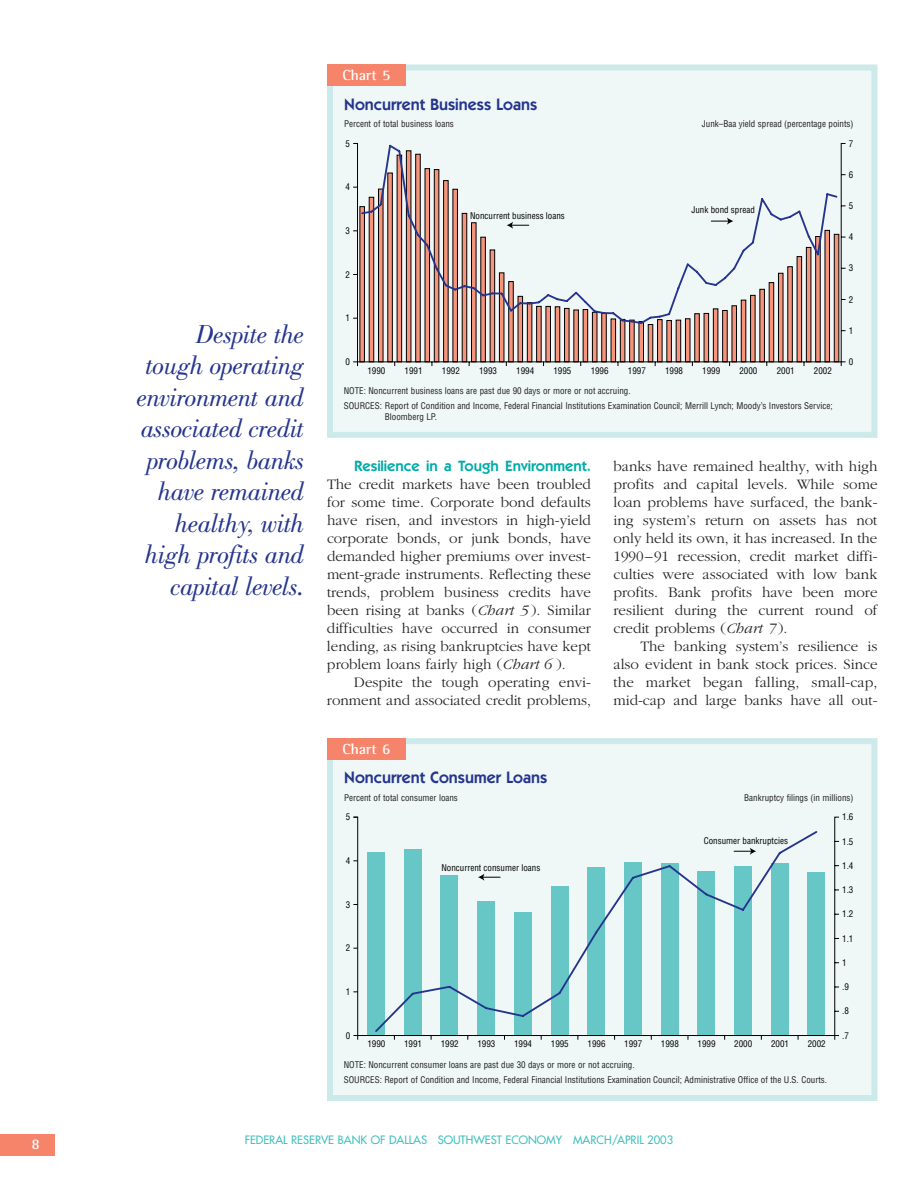
<style>
.page{position:relative;width:918px;height:1188px;background:#fff}
.page>*{position:absolute;margin:0;border:0;box-sizing:border-box;transform-origin:0 0}
.t1{font:italic 27px/31.5px "Bodoni";letter-spacing:-.02em;color:#25358e;text-align:right}
.t2{font:600 16.5px "Itc Kabel";color:#25358e}
.t3{font:300 15px/18px "Garamond";color:#231f20;text-align:justify}
.t4{font:600 15px "Itc Kabel";color:#00aca8}
.t5{font:700 15px "Rotis Semi Serif";color:#fff}
.t6{font:11.25px "Futura";color:#40c0be}
.t7{font:condensed 9px/15px "Helvetica";color:#231f20}
.t8{font:condensed 9px "Helvetica";color:#000}
.s1{font-style:italic}
</style>
<div class="page">
<div style="left:1px;top:1134px;width:54px;height:21px;background:#f5846b"></div>
<div style="left:330px;top:68px;width:544px;height:367px;background:#f0f8f7"></div>
<div style="left:327px;top:64px;width:551px;height:374px;border:6px solid #cceae9"></div>
<div style="left:327px;top:65px;width:79px;height:21px;background:#f5846b"></div>
<svg style="left:360px;top:326px;width:5px;height:35px"></svg>
<svg style="left:369px;top:326px;width:5px;height:35px"></svg>
<svg style="left:378px;top:326px;width:5px;height:35px"></svg>
<svg style="left:388px;top:326px;width:5px;height:35px"></svg>
<svg style="left:397px;top:326px;width:5px;height:35px"></svg>
<svg style="left:406px;top:326px;width:5px;height:35px"></svg>
<svg style="left:416px;top:326px;width:4px;height:35px"></svg>
<svg style="left:425px;top:326px;width:5px;height:35px"></svg>
<svg style="left:434px;top:326px;width:5px;height:35px"></svg>
<svg style="left:443px;top:326px;width:5px;height:35px"></svg>
<svg style="left:453px;top:326px;width:5px;height:35px"></svg>
<svg style="left:462px;top:326px;width:5px;height:35px"></svg>
<svg style="left:471px;top:326px;width:5px;height:35px"></svg>
<svg style="left:481px;top:326px;width:5px;height:35px"></svg>
<svg style="left:490px;top:326px;width:5px;height:35px"></svg>
<svg style="left:499px;top:326px;width:5px;height:35px"></svg>
<svg style="left:509px;top:326px;width:4px;height:35px"></svg>
<svg style="left:518px;top:326px;width:5px;height:35px"></svg>
<svg style="left:527px;top:326px;width:5px;height:35px"></svg>
<svg style="left:536px;top:326px;width:5px;height:35px"></svg>
<svg style="left:546px;top:326px;width:5px;height:35px"></svg>
<svg style="left:555px;top:326px;width:5px;height:35px"></svg>
<svg style="left:564px;top:326px;width:5px;height:35px"></svg>
<svg style="left:574px;top:326px;width:5px;height:35px"></svg>
<svg style="left:583px;top:326px;width:5px;height:35px"></svg>
<svg style="left:592px;top:326px;width:5px;height:35px"></svg>
<svg style="left:602px;top:326px;width:4px;height:35px"></svg>
<svg style="left:611px;top:326px;width:5px;height:35px"></svg>
<svg style="left:620px;top:326px;width:5px;height:35px"></svg>
<svg style="left:629px;top:326px;width:5px;height:35px"></svg>
<svg style="left:639px;top:326px;width:5px;height:35px"></svg>
<svg style="left:648px;top:326px;width:5px;height:35px"></svg>
<svg style="left:657px;top:326px;width:5px;height:35px"></svg>
<svg style="left:667px;top:326px;width:5px;height:35px"></svg>
<svg style="left:676px;top:326px;width:5px;height:35px"></svg>
<svg style="left:685px;top:326px;width:5px;height:35px"></svg>
<svg style="left:695px;top:326px;width:4px;height:35px"></svg>
<svg style="left:704px;top:326px;width:5px;height:35px"></svg>
<svg style="left:713px;top:326px;width:5px;height:35px"></svg>
<svg style="left:722px;top:326px;width:5px;height:35px"></svg>
<svg style="left:732px;top:326px;width:5px;height:35px"></svg>
<svg style="left:741px;top:326px;width:5px;height:35px"></svg>
<svg style="left:750px;top:326px;width:5px;height:35px"></svg>
<svg style="left:760px;top:326px;width:5px;height:35px"></svg>
<svg style="left:769px;top:326px;width:5px;height:35px"></svg>
<svg style="left:778px;top:326px;width:5px;height:35px"></svg>
<svg style="left:788px;top:326px;width:5px;height:35px"></svg>
<svg style="left:797px;top:326px;width:5px;height:35px"></svg>
<svg style="left:806px;top:326px;width:5px;height:35px"></svg>
<svg style="left:815px;top:326px;width:5px;height:35px"></svg>
<svg style="left:825px;top:326px;width:5px;height:35px"></svg>
<svg style="left:834px;top:326px;width:5px;height:35px"></svg>
<hr style="left:358px;top:361px;width:483px;height:1px;background:#000">
<svg style="left:353px;top:143px;width:5px;height:223px"></svg>
<svg style="left:840px;top:143px;width:6px;height:223px"></svg>
<svg style="left:360px;top:144px;width:479px;height:182px"></svg>
<div style="left:330px;top:741px;width:544px;height:357px;background:#f0f8f7"></div>
<div style="left:327px;top:738px;width:551px;height:363px;border:6px solid #cceae9"></div>
<div style="left:327px;top:738px;width:79px;height:21px;background:#f5846b"></div>
<svg style="left:353px;top:816px;width:486px;height:220px"></svg>
<p class="t5" style="left:32px;top:1139px;width:10px">8</p>
<p class="t5" style="left:342px;top:69px;width:50px">Chart 5</p>
<p class="t2" style="left:344px;top:98px;width:195px">Noncurrent Business Loans</p>
<p class="t7" style="left:344px;top:117px;width:111px">Percent of total business loans</p>
<p class="t7" style="left:702px;top:117px;width:153px">Junk–Baa yield spread (percentage points)</p>
<h1 class="t1" style="left:137px;top:321px;width:169px">Despite the tough operating environment and associated credit problems, banks have remained healthy, with high profits and capital levels.</h1>
<p class="t8" style="left:345px;top:140px;width:6px">5</p>
<p class="t8" style="left:345px;top:184px;width:6px">4</p>
<p class="t8" style="left:345px;top:227px;width:6px">3</p>
<p class="t8" style="left:345px;top:271px;width:6px">2</p>
<p class="t8" style="left:345px;top:315px;width:6px">1</p>
<p class="t8" style="left:345px;top:358px;width:6px">0</p>
<p class="t8" style="left:470px;top:213px;width:96px">Noncurrent business loans</p>
<p class="t8" style="left:691px;top:206px;width:65px">Junk bond spread</p>
<p class="t8" style="left:367px;top:367px;width:19px">1990</p>
<p class="t8" style="left:405px;top:367px;width:19px">1991</p>
<p class="t8" style="left:442px;top:367px;width:19px">1992</p>
<p class="t8" style="left:479px;top:367px;width:19px">1993</p>
<p class="t8" style="left:516px;top:367px;width:19px">1994</p>
<p class="t8" style="left:553px;top:367px;width:19px">1995</p>
<p class="t8" style="left:591px;top:367px;width:19px">1996</p>
<p class="t8" style="left:628px;top:367px;width:19px">1997</p>
<p class="t8" style="left:665px;top:367px;width:19px">1998</p>
<p class="t8" style="left:702px;top:367px;width:19px">1999</p>
<p class="t8" style="left:739px;top:367px;width:19px">2000</p>
<p class="t8" style="left:777px;top:367px;width:19px">2001</p>
<p class="t8" style="left:814px;top:367px;width:19px">2002</p>
<p class="t7" style="left:344px;top:384px;width:491px">NOTE: Noncurrent business loans are past due 90 days or more or not accruing.<br>SOURCES: Report of Condition and Income, Federal Financial Institutions Examination Council; Merrill Lynch; Moody’s Investors Service;</p>
<p class="t7" style="left:385px;top:410px;width:54px">Bloomberg LP.</p>
<p class="t8" style="left:849px;top:140px;width:6px">7</p>
<p class="t8" style="left:849px;top:171px;width:6px">6</p>
<p class="t8" style="left:849px;top:202px;width:6px">5</p>
<p class="t8" style="left:849px;top:233px;width:6px">4</p>
<p class="t8" style="left:849px;top:265px;width:6px">3</p>
<p class="t8" style="left:849px;top:296px;width:6px">2</p>
<p class="t8" style="left:849px;top:327px;width:6px">1</p>
<p class="t8" style="left:849px;top:358px;width:6px">0</p>
<p class="t4" style="left:354px;top:460px;width:239px">Resilience in a Tough Environment.</p>
<p class="t3" style="left:327px;top:476px;width:266px">The credit markets have been troubled for some time. Corporate bond defaults have risen, and investors in high-yield corporate bonds, or junk bonds, have demanded higher premiums over invest&shy;ment-grade instruments. Reflecting these trends, problem business credits have been rising at banks (<span class="s1">Chart 5</span> ). Similar difficulties have occurred in consumer lending, as rising bankruptcies have kept problem loans fairly high (<span class="s1">Chart 6</span> ).</p>
<p class="t3" style="left:327px;top:674px;width:266px;text-align:right">Despite the tough operating envi&shy;ronment and associated credit problems,</p>
<p class="t5" style="left:342px;top:743px;width:50px">Chart 6</p>
<p class="t3" style="left:614px;top:458px;width:266px">banks have remained healthy, with high profits and capital levels. While some loan problems have surfaced, the bank&shy;ing system’s return on assets has not only held its own, it has increased. In the 1990–91 recession, credit market diffi&shy;culties were associated with low bank profits. Bank profits have been more resilient during the current round of credit problems (<span class="s1">Chart 7</span> ).</p>
<p class="t3" style="left:613px;top:638px;width:266px;text-indent:27px">The banking system’s resilience is also evident in bank stock prices. Since the market began falling, small-cap, mid-cap and large banks have all out-</p>
<p class="t2" style="left:344px;top:772px;width:205px">Noncurrent Consumer Loans</p>
<p class="t7" style="left:344px;top:791px;width:115px">Percent of total consumer loans</p>
<p class="t7" style="left:744px;top:791px;width:111px">Bankruptcy filings (in millions)</p>
<p class="t8" style="left:346px;top:814px;width:6px">5</p>
<p class="t8" style="left:346px;top:857px;width:6px">4</p>
<p class="t8" style="left:346px;top:901px;width:6px">3</p>
<p class="t8" style="left:346px;top:945px;width:6px">2</p>
<p class="t8" style="left:346px;top:988px;width:6px">1</p>
<p class="t8" style="left:346px;top:1032px;width:6px">0</p>
<p class="t8" style="left:441px;top:865px;width:100px">Noncurrent consumer loans</p>
<p class="t8" style="left:704px;top:837px;width:86px">Consumer bankruptcies</p>
<p class="t8" style="left:367px;top:1041px;width:19px">1990</p>
<p class="t8" style="left:404px;top:1041px;width:19px">1991</p>
<p class="t8" style="left:441px;top:1041px;width:19px">1992</p>
<p class="t8" style="left:477px;top:1041px;width:19px">1993</p>
<p class="t8" style="left:514px;top:1041px;width:19px">1994</p>
<p class="t8" style="left:551px;top:1041px;width:19px">1995</p>
<p class="t8" style="left:588px;top:1041px;width:19px">1996</p>
<p class="t8" style="left:624px;top:1041px;width:19px">1997</p>
<p class="t8" style="left:661px;top:1041px;width:19px">1998</p>
<p class="t8" style="left:698px;top:1041px;width:19px">1999</p>
<p class="t8" style="left:734px;top:1041px;width:19px">2000</p>
<p class="t8" style="left:771px;top:1041px;width:19px">2001</p>
<p class="t8" style="left:808px;top:1041px;width:19px">2002</p>
<p class="t7" style="left:344px;top:1058px;width:485px">NOTE: Noncurrent consumer loans are past due 30 days or more or not accruing.<br>SOURCES: Report of Condition and Income, Federal Financial Institutions Examination Council; Administrative Office of the U.S. Courts.</p>
<p class="t8" style="left:842px;top:814px;width:13px">1.6</p>
<p class="t8" style="left:842px;top:838px;width:13px">1.5</p>
<p class="t8" style="left:842px;top:862px;width:13px">1.4</p>
<p class="t8" style="left:842px;top:886px;width:13px">1.3</p>
<p class="t8" style="left:842px;top:911px;width:13px">1.2</p>
<p class="t8" style="left:842px;top:935px;width:13px">1.1</p>
<p class="t8" style="left:842px;top:959px;width:6px">1</p>
<p class="t8" style="left:842px;top:983px;width:8px">.9</p>
<p class="t8" style="left:842px;top:1008px;width:8px">.8</p>
<p class="t8" style="left:842px;top:1032px;width:8px">.7</p>
<p class="t6" style="left:245px;top:1134px;width:430px">FEDERAL RESERVE BANK OF DALLAS SOUTHWEST ECONOMY MARCH/APRIL 2003</p>
</div>
